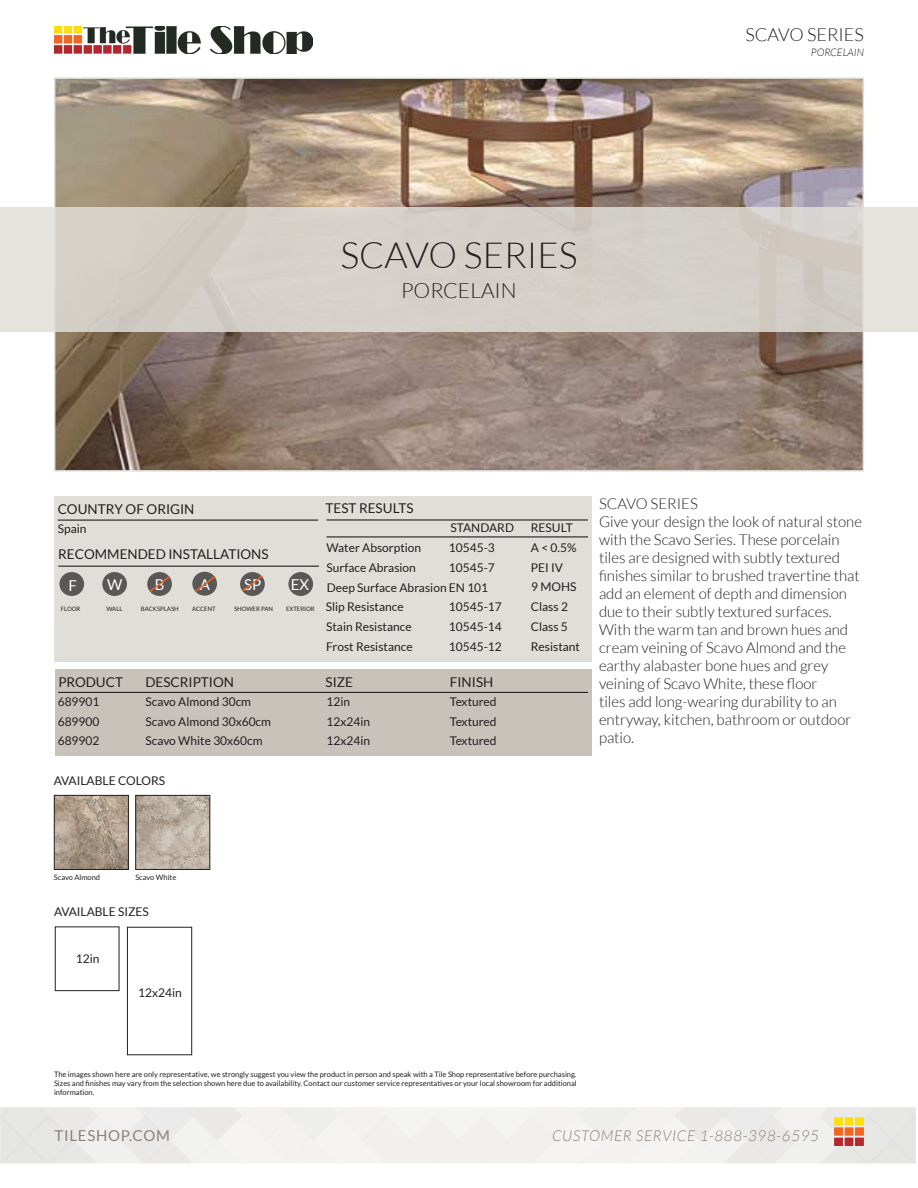
<style>
.page{position:relative;width:918px;height:1188px;background:#fff}
.page>*{position:absolute;margin:0;border:0;box-sizing:border-box;transform-origin:0 0}
.t1{font:300 36px "Lato";color:#231f20}
.t2{font:300 21px "Lato";color:#231f20}
.t3{font:300 18px "Lato";color:#231f20}
.t4{font:300 15px/18px "Lato";color:#231f20}
.t5{font:italic 300 15px "Lato";letter-spacing:.05em;color:#8b8178}
.t6{font:15px "Lato";letter-spacing:.05em;color:#8b8178}
.t7{font:15px "Lato";color:#fff}
.t8{font:13.5px "Lato";color:#231f20}
.t9{font:12px "Lato";color:#231f20}
.t10{font:italic 300 10.5px "Lato";color:#231f20}
.t11{font:7.5px/9px "Lato";color:#231f20;text-align:justify}
.t12{font:6px "Lato";color:#231f20}
</style>
<div class="page">
<svg style="left:0;top:1107px;width:916px;height:56px"></svg>
<img style="left:54px;top:26px;width:259px;height:28px">
<img style="left:834px;top:1118px;width:29px;height:28px">
<img style="left:57px;top:80px;width:804px;height:389px">
<div style="left:54px;top:77px;width:810px;height:395px;border:2px solid #e0ded8"></div>
<svg style="left:0;top:207px;width:918px;height:124px;fill:#d4d0c9"></svg>
<div style="left:54px;top:496px;width:537px;height:166px;background:#e0ded8"></div>
<hr style="left:327px;top:519px;width:261px;height:2px;background:#231f20">
<hr style="left:327px;top:536px;width:261px;height:1px;background:#231f20">
<div style="left:59px;top:572px;width:25px;height:24px;background:#595856;border-radius:50%"></div>
<div style="left:102px;top:572px;width:25px;height:24px;background:#595856;border-radius:50%"></div>
<svg style="left:147px;top:572px;width:25px;height:24px"></svg>
<svg style="left:192px;top:572px;width:25px;height:24px"></svg>
<svg style="left:240px;top:572px;width:25px;height:24px"></svg>
<div style="left:288px;top:572px;width:25px;height:24px;background:#595856;border-radius:50%"></div>
<hr style="left:58px;top:566px;width:261px;height:1px;background:#231f20">
<hr style="left:58px;top:520px;width:260px;height:1px;background:#231f20">
<div style="left:55px;top:669px;width:537px;height:86px;background:#c7c2ba"></div>
<hr style="left:58px;top:692px;width:530px;height:1px;background:#231f20">
<svg style="left:148px;top:574px;width:24px;height:19px"></svg>
<svg style="left:193px;top:574px;width:24px;height:19px"></svg>
<svg style="left:241px;top:574px;width:23px;height:19px"></svg>
<img style="left:56px;top:797px;width:71px;height:71px">
<div style="left:54px;top:795px;width:75px;height:75px;border:1px solid #231f20"></div>
<img style="left:137px;top:797px;width:71px;height:71px">
<div style="left:135px;top:795px;width:75px;height:75px;border:1px solid #231f20"></div>
<div style="left:127px;top:927px;width:65px;height:128px;border:1px solid #231f20"></div>
<div style="left:55px;top:926px;width:64px;height:65px;border:1px solid #231f20"></div>
<p class="t1" style="left:340px;top:236px;width:239px">SCAVO SERIES</p>
<p class="t2" style="left:401px;top:279px;width:117px">PORCELAIN</p>
<p class="t3" style="left:745px;top:25px;width:120px">SCAVO SERIES</p>
<p class="t10" style="left:811px;top:47px;width:54px">PORCELAIN</p>
<p class="t8" style="left:58px;top:502px;width:138px">COUNTRY OF ORIGIN</p>
<p class="t9" style="left:58px;top:522px;width:30px">Spain</p>
<p class="t8" style="left:58px;top:547px;width:212px">RECOMMENDED INSTALLATIONS</p>
<p class="t7" style="left:69px;top:577px;width:10px">F</p>
<p class="t12" style="left:61px;top:606px;width:21px">FLOOR</p>
<p class="t7" style="left:107px;top:576px;width:17px">W</p>
<p class="t12" style="left:106px;top:606px;width:18px">WALL</p>
<p class="t7" style="left:155px;top:576px;width:11px">B</p>
<p class="t12" style="left:141px;top:606px;width:39px">BACKSPLASH</p>
<p class="t7" style="left:200px;top:576px;width:12px">A</p>
<p class="t12" style="left:192px;top:606px;width:25px">ACCENT</p>
<p class="t7" style="left:244px;top:576px;width:19px">SP</p>
<p class="t12" style="left:234px;top:606px;width:40px">SHOWER PAN</p>
<p class="t8" style="left:58px;top:674px;width:66px">PRODUCT</p>
<p class="t8" style="left:145px;top:674px;width:90px">DESCRIPTION</p>
<p class="t9" style="left:145px;top:695px;width:107px">Scavo Almond 30cm</p>
<p class="t9" style="left:145px;top:715px;width:127px">Scavo Almond 30x60cm</p>
<p class="t9" style="left:145px;top:734px;width:119px">Scavo White 30x60cm</p>
<p class="t9" style="left:54px;top:774px;width:113px">AVAILABLE COLORS</p>
<p class="t9" style="left:58px;top:695px;width:43px">689901</p>
<p class="t9" style="left:58px;top:715px;width:43px">689900</p>
<p class="t9" style="left:58px;top:734px;width:43px">689902</p>
<p class="t7" style="left:291px;top:576px;width:20px">EX</p>
<p class="t12" style="left:286px;top:606px;width:30px">EXTERIOR</p>
<p class="t8" style="left:326px;top:500px;width:89px">TEST RESULTS</p>
<p class="t9" style="left:327px;top:541px;width:96px">Water Absorption</p>
<p class="t9" style="left:327px;top:561px;width:91px">Surface Abrasion</p>
<p class="t9" style="left:327px;top:581px;width:163px">Deep Surface Abrasion EN 101</p>
<p class="t9" style="left:326px;top:620px;width:87px">Stain Resistance</p>
<p class="t9" style="left:450px;top:521px;width:65px">STANDARD</p>
<p class="t9" style="left:531px;top:521px;width:44px">RESULT</p>
<p class="t9" style="left:531px;top:541px;width:47px">A &lt; 0.5%</p>
<p class="t9" style="left:531px;top:561px;width:34px">PEI IV</p>
<p class="t9" style="left:531px;top:580px;width:47px">9 MOHS</p>
<p class="t9" style="left:531px;top:620px;width:39px">Class 5</p>
<p class="t9" style="left:449px;top:541px;width:47px">10545-3</p>
<p class="t9" style="left:449px;top:561px;width:47px">10545-7</p>
<p class="t9" style="left:326px;top:600px;width:80px">Slip Resistance</p>
<p class="t9" style="left:326px;top:640px;width:88px">Frost Resistance</p>
<p class="t9" style="left:531px;top:600px;width:39px">Class 2</p>
<p class="t9" style="left:531px;top:640px;width:51px">Resistant</p>
<p class="t9" style="left:449px;top:600px;width:54px">10545-17</p>
<p class="t9" style="left:449px;top:640px;width:54px">10545-12</p>
<p class="t9" style="left:449px;top:620px;width:54px">10545-14</p>
<p class="t8" style="left:326px;top:674px;width:29px">SIZE</p>
<p class="t9" style="left:327px;top:695px;width:25px">12in</p>
<p class="t9" style="left:327px;top:715px;width:45px">12x24in</p>
<p class="t9" style="left:327px;top:734px;width:45px">12x24in</p>
<p class="t8" style="left:450px;top:674px;width:45px">FINISH</p>
<p class="t9" style="left:450px;top:695px;width:48px">Textured</p>
<p class="t9" style="left:450px;top:715px;width:48px">Textured</p>
<p class="t9" style="left:450px;top:734px;width:48px">Textured</p>
<p class="t4" style="left:599px;top:494px;width:100px">SCAVO SERIES</p>
<p class="t4" style="left:599px;top:512px;width:265px">Give your design the look of natural stone with the Scavo Series. These porcelain tiles are designed with subtly textured finishes similar to brushed travertine that add an element of depth and dimension due to their subtly textured surfaces.<br>With the warm tan and brown hues and cream veining of Scavo Almond and the earthy alabaster bone hues and grey veining of Scavo White, these floor<br>tiles add long-wearing durability to an entryway, kitchen, bathroom or outdoor patio.</p>
<p class="t11" style="left:54px;top:872px;width:48px">Scavo Almond</p>
<p class="t11" style="left:135px;top:872px;width:42px">Scavo White</p>
<p class="t9" style="left:54px;top:905px;width:96px">AVAILABLE SIZES</p>
<p class="t9" style="left:76px;top:952px;width:25px">12in</p>
<p class="t9" style="left:138px;top:986px;width:45px">12x24in</p>
<p class="t11" style="left:54px;top:1070px;width:524px">The images shown here are only representative, we strongly suggest you view the product in person and speak with a Tile Shop representative before purchasing.<br>Sizes and finishes may vary from the selection shown here due to availability. Contact our customer service representatives or your local showroom for additional information.</p>
<p class="t6" style="left:55px;top:1127px;width:117px">TILESHOP.COM</p>
<p class="t5" style="left:552px;top:1127px;width:268px">CUSTOMER SERVICE 1-888-398-6595</p>
</div>
